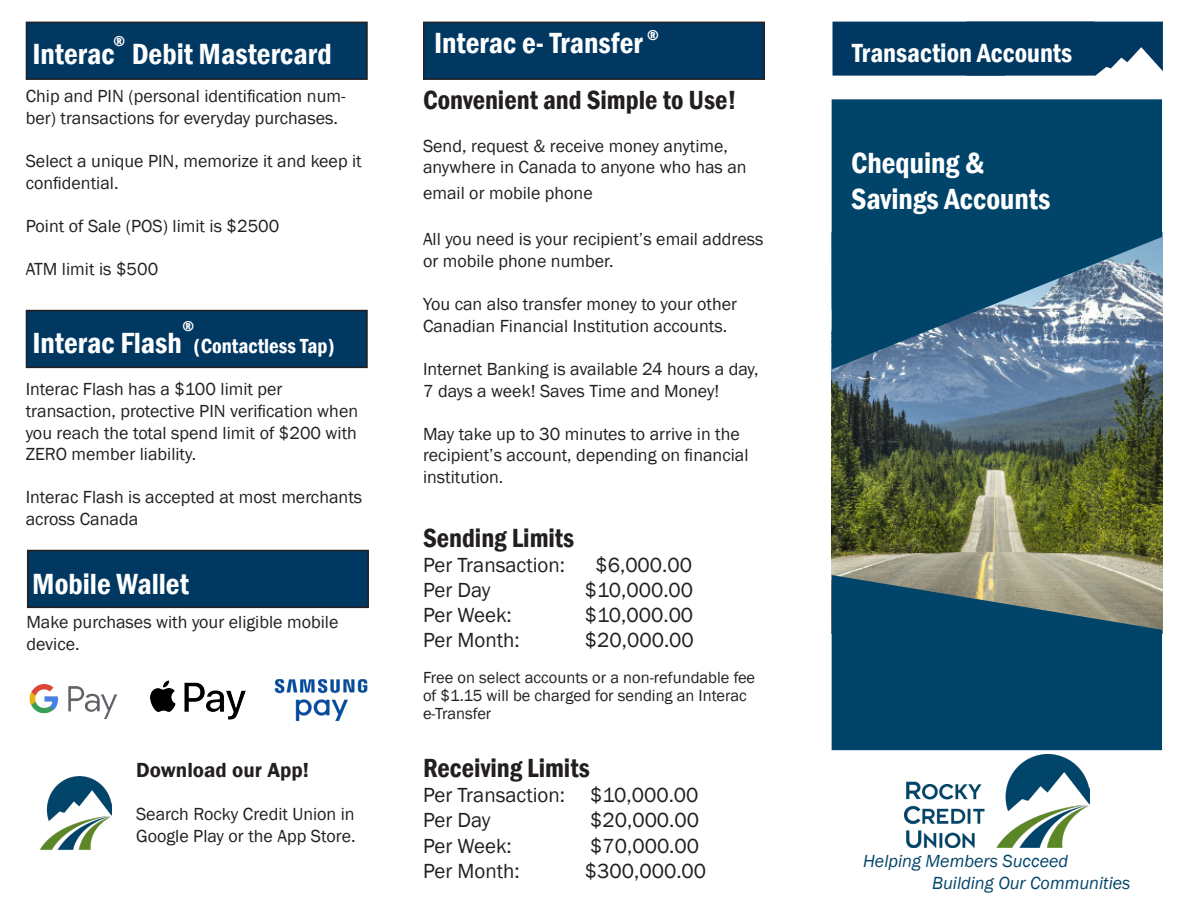
<style>
.page{position:relative;width:1188px;height:918px;background:#fff}
.page>*{position:absolute;margin:0;border:0;box-sizing:border-box;transform-origin:0 0}
.t1{font:600 condensed 30px "Franklin Gothic";color:#fff}
.t2{font:600 condensed 27px "Franklin Gothic";color:#231f20}
.t3{font:600 condensed 27px "Franklin Gothic";color:#fff}
.t4{font:21px "Franklin Gothic";color:#231f20}
.t5{font:600 condensed 21px "Franklin Gothic";color:#fff}
.t6{font:600 21px "Franklin Gothic";color:#231f20}
.t7{font:18px/21.6px "Franklin Gothic";color:#231f20}
.t8{font:italic 18px "Franklin Gothic";color:#00446a}
.t9{font:16.5px/18px "Franklin Gothic";color:#231f20}
.t10{font:600 condensed 15px "Franklin Gothic";color:#fff}
.s1{font-size:30px}
</style>
<div class="page">
<svg style="left:832px;top:22px;width:331px;height:54px;background:#0f446b"></svg>
<img style="left:904px;top:755px;width:186px;height:92px">
<div style="left:424px;top:22px;width:340px;height:57px;background:#003862"></div>
<div style="left:423px;top:22px;width:342px;height:58px;border:2px solid #231f20"></div>
<div style="left:26px;top:22px;width:341px;height:57px;background:#003862"></div>
<div style="left:26px;top:22px;width:342px;height:58px;border:2px solid #231f20"></div>
<img style="left:40px;top:777px;width:71px;height:73px">
<img style="left:832px;top:99px;width:330px;height:651px">
<div style="left:26px;top:311px;width:341px;height:56px;background:#003862"></div>
<div style="left:26px;top:310px;width:342px;height:58px;border:2px solid #231f20"></div>
<div style="left:28px;top:551px;width:340px;height:56px;background:#003862"></div>
<div style="left:27px;top:550px;width:342px;height:58px;border:2px solid #231f20"></div>
<img style="left:29px;top:684px;width:89px;height:35px">
<img style="left:150px;top:680px;width:96px;height:40px">
<img style="left:274px;top:678px;width:94px;height:44px">
<p class="t10" style="left:113px;top:31px;width:13px">®</p>
<p class="t1" style="left:32px;top:34px;width:301px">Interac Debit Mastercard</p>
<p class="t7" style="left:26px;top:86px;width:321px">Chip and PIN (personal identification num&shy;ber) transactions for everyday purchases.</p>
<p class="t7" style="left:26px;top:151px;width:338px">Select a unique PIN, memorize it and keep it confidential.</p>
<p class="t7" style="left:26px;top:215px;width:255px">Point of Sale (POS) limit is $2500</p>
<p class="t7" style="left:26px;top:259px;width:134px">ATM limit is $500</p>
<p class="t10" style="left:183px;top:316px;width:13px">®</p>
<p class="t5" style="left:32px;top:332px;width:304px"><span class="s1">Interac Flash</span> (Contactless Tap)</p>
<p class="t7" style="left:26px;top:379px;width:334px">Interac Flash has a $100 limit per transaction, protective PIN verification when you reach the total spend limit of $200 with ZERO member liability.</p>
<p class="t7" style="left:26px;top:487px;width:338px">Interac Flash is accepted at most merchants across Canada</p>
<p class="t1" style="left:32px;top:564px;width:158px">Mobile Wallet</p>
<p class="t7" style="left:26px;top:612px;width:314px">Make purchases with your eligible mobile device.</p>
<p class="t6" style="left:136px;top:757px;width:174px">Download our App!</p>
<p class="t7" style="left:136px;top:804px;width:221px">Search Rocky Credit Union in<br>Google Play or the App Store.</p>
<p class="t10" style="left:647px;top:25px;width:13px">®</p>
<p class="t1" style="left:434px;top:23px;width:210px">Interac e- Transfer</p>
<p class="t2" style="left:423px;top:81px;width:315px">Convenient and Simple to Use!</p>
<p class="t7" style="left:423px;top:135px;width:325px">Send, request &amp; receive money anytime, anywhere in Canada to anyone who has an</p>
<p class="t7" style="left:423px;top:182px;width:171px">email or mobile phone</p>
<p class="t7" style="left:423px;top:229px;width:342px">All you need is your recipient’s email address or mobile phone number.</p>
<p class="t7" style="left:423px;top:294px;width:316px">You can also transfer money to your other<br>Canadian Financial Institution accounts.</p>
<p class="t7" style="left:423px;top:359px;width:337px">Internet Banking is available 24 hours a day,<br>7 days a week! Saves Time and Money!</p>
<p class="t7" style="left:423px;top:423px;width:327px">May take up to 30 minutes to arrive in the recipient’s account, depending on financial institution.</p>
<p class="t2" style="left:423px;top:520px;width:153px">Sending Limits</p>
<p class="t4" style="left:423px;top:552px;width:144px">Per Transaction:</p>
<p class="t4" style="left:595px;top:552px;width:98px">$6,000.00</p>
<p class="t4" style="left:423px;top:577px;width:69px">Per Day</p>
<p class="t4" style="left:585px;top:577px;width:110px">$10,000.00</p>
<p class="t4" style="left:423px;top:602px;width:90px">Per Week:</p>
<p class="t4" style="left:585px;top:602px;width:110px">$10,000.00</p>
<p class="t4" style="left:423px;top:627px;width:98px">Per Month:</p>
<p class="t4" style="left:585px;top:627px;width:110px">$20,000.00</p>
<p class="t9" style="left:423px;top:669px;width:334px">Free on select accounts or a non-refundable fee of $1.15 will be charged for sending an Interac e-Transfer</p>
<p class="t2" style="left:423px;top:750px;width:168px">Receiving Limits</p>
<p class="t4" style="left:423px;top:782px;width:277px">Per Transaction: $10,000.00</p>
<p class="t4" style="left:423px;top:807px;width:69px">Per Day</p>
<p class="t4" style="left:590px;top:807px;width:110px">$20,000.00</p>
<p class="t4" style="left:423px;top:833px;width:90px">Per Week:</p>
<p class="t4" style="left:590px;top:833px;width:110px">$70,000.00</p>
<p class="t4" style="left:423px;top:858px;width:98px">Per Month:</p>
<p class="t4" style="left:585px;top:858px;width:123px">$300,000.00</p>
<p class="t3" style="left:852px;top:35px;width:222px">Transaction Accounts</p>
<p class="t1" style="left:851px;top:142px;width:135px">Chequing &amp;</p>
<p class="t1" style="left:851px;top:178px;width:201px">Savings Accounts</p>
<p class="t8" style="left:863px;top:850px;width:206px">Helping Members Succeed</p>
<p class="t8" style="left:932px;top:872px;width:200px">Building Our Communities</p>
</div>
